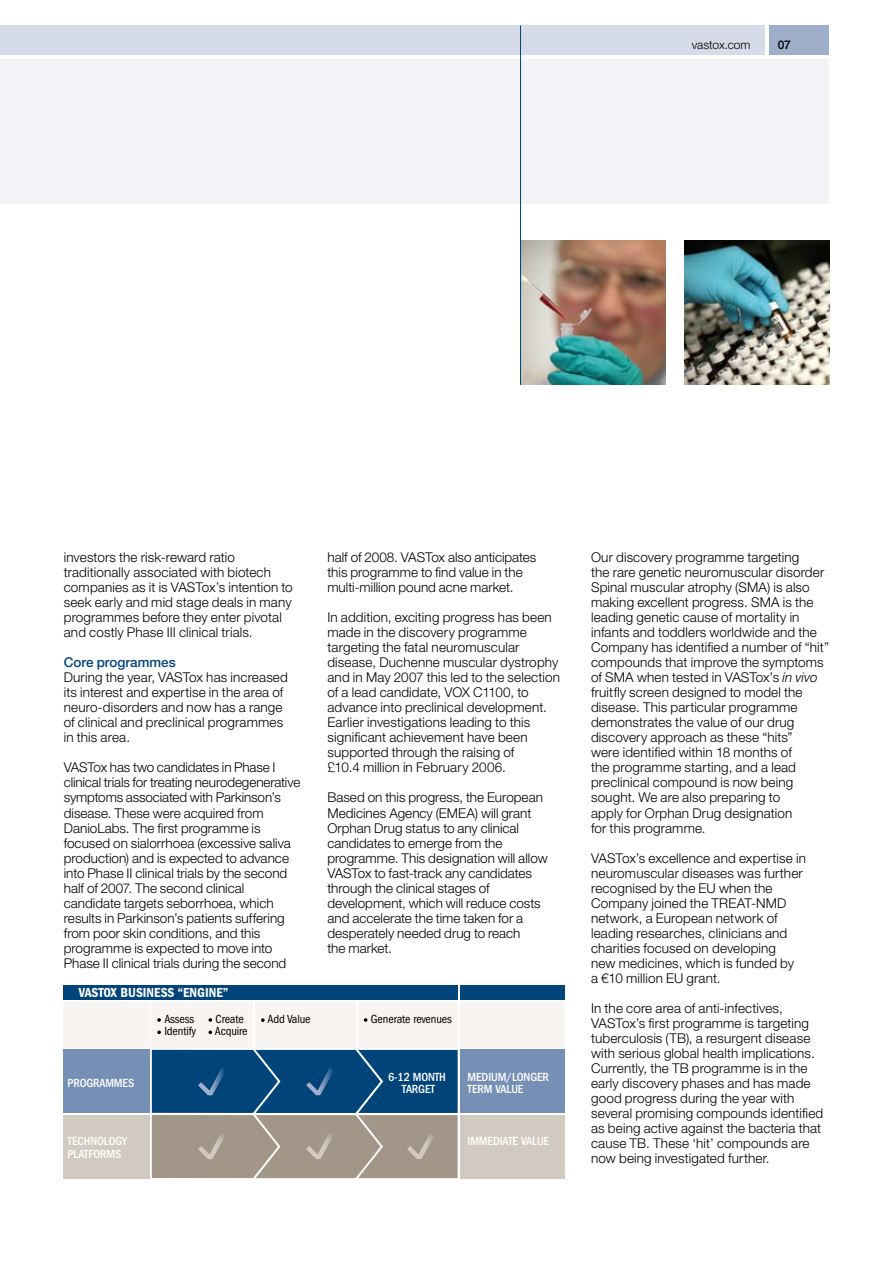
<style>
.page{position:relative;width:893px;height:1263px;background:#fff}
.page>*{position:absolute;margin:0;border:0;box-sizing:border-box;transform-origin:0 0}
.t1{font:300 13.5px/15px "Helvetica Neue LT Std";letter-spacing:.01em;color:#000}
.t2{font:13.5px "ITC Franklin Gothic Std Dm Cd";color:#fff}
.t3{font:500 13.5px "Helvetica Neue LT Std";color:#00447a}
.t4{font:500 condensed 12.15px/12.1px "ITC Franklin Gothic Std";letter-spacing:-.01em;color:#fff}
.t5{font:condensed 12.15px/12.1px "ITC Franklin Gothic Std";letter-spacing:-.01em;color:#000}
.t6{font:300 12px "Helvetica Neue LT Std";letter-spacing:-.01em;color:#000}
.t7{font:500 12px "Helvetica Neue LT Std";color:#000}
.s1{font-style:italic}
</style>
<div class="page">
<div style="left:770px;top:26px;width:59px;height:29px;background:#9faeca"></div>
<div style="left:0;top:26px;width:765px;height:29px;background:#d5dbe8"></div>
<div style="left:0;top:60px;width:829px;height:144px;background:#f1f3f7"></div>
<div style="left:63px;top:1115px;width:87px;height:63px;background:#d1cac1"></div>
<div style="left:63px;top:1050px;width:87px;height:63px;background:#768fb5"></div>
<div style="left:152px;top:1002px;width:101px;height:45px;background:#f7f4f2"></div>
<div style="left:63px;top:1002px;width:87px;height:45px;background:#f7f4f2"></div>
<div style="left:63px;top:985px;width:395px;height:15px;background:#00447a"></div>
<div style="left:460px;top:1050px;width:105px;height:63px;background:#768fb5"></div>
<div style="left:460px;top:1115px;width:105px;height:63px;background:#d1cac1"></div>
<div style="left:460px;top:1002px;width:105px;height:45px;background:#f7f4f2"></div>
<div style="left:460px;top:985px;width:105px;height:15px;background:#00447a"></div>
<svg style="left:157px;top:1030px;width:4px;height:4px"></svg>
<svg style="left:157px;top:1018px;width:4px;height:4px"></svg>
<div style="left:255px;top:1002px;width:101px;height:45px;background:#f7f4f2"></div>
<div style="left:358px;top:1002px;width:100px;height:45px;background:#f7f4f2"></div>
<svg style="left:261px;top:1018px;width:4px;height:4px"></svg>
<svg style="left:364px;top:1018px;width:3px;height:4px"></svg>
<svg style="left:152px;top:1050px;width:306px;height:128px"></svg>
<svg style="left:209px;top:1030px;width:3px;height:4px"></svg>
<svg style="left:209px;top:1018px;width:3px;height:4px"></svg>
<img style="left:521px;top:240px;width:144px;height:145px">
<img style="left:685px;top:240px;width:144px;height:145px">
<hr style="left:520px;top:26px;width:1px;height:359px;background:#00447a">
<p class="t6" style="left:692px;top:37px;width:60px">vastox.com</p>
<p class="t7" style="left:778px;top:38px;width:15px">07</p>
<p class="t1" style="left:64px;top:550px;width:230px">investors the risk-reward ratio traditionally associated with biotech companies as it is VASTox’s intention to seek early and mid stage deals in many programmes before they enter pivotal and costly Phase III clinical trials.</p>
<p class="t3" style="left:64px;top:655px;width:113px">Core programmes</p>
<p class="t1" style="left:64px;top:670px;width:226px">During the year, VASTox has increased its interest and expertise in the area of neuro-disorders and now has a range of clinical and preclinical programmes in this area.</p>
<p class="t1" style="left:64px;top:760px;width:238px">VASTox has two candidates in Phase I clinical trials for treating neurodegenerative symptoms associated with Parkinson’s disease. These were acquired from DanioLabs. The first programme is focused on sialorrhoea (excessive saliva production) and is expected to advance into Phase II clinical trials by the second half of 2007. The second clinical candidate targets seborrhoea, which results in Parkinson’s patients suffering from poor skin conditions, and this programme is expected to move into Phase II clinical trials during the second</p>
<p class="t1" style="left:327px;top:550px;width:211px">half of 2008. VASTox also anticipates this programme to find value in the multi-million pound acne market.</p>
<p class="t1" style="left:327px;top:610px;width:234px">In addition, exciting progress has been made in the discovery programme targeting the fatal neuromuscular disease, Duchenne muscular dystrophy and in May 2007 this led to the selection of a lead candidate, VOX C1100, to advance into preclinical development.<br>Earlier investigations leading to this significant achievement have been supported through the raising of<br>£10.4 million in February 2006.</p>
<p class="t1" style="left:327px;top:790px;width:222px">Based on this progress, the European<br>Medicines Agency (EMEA) will grant<br>Orphan Drug status to any clinical candidates to emerge from the programme. This designation will allow<br>VASTox to fast-track any candidates through the clinical stages of development, which will reduce costs and accelerate the time taken for a desperately needed drug to reach<br>the market.</p>
<p class="t2" style="left:79px;top:985px;width:151px">VASTOX BUSINESS “ENGINE”</p>
<p class="t5" style="left:164px;top:1013px;width:33px">Assess<br>Identify</p>
<p class="t5" style="left:267px;top:1013px;width:45px">Add Value</p>
<p class="t5" style="left:371px;top:1013px;width:83px">Generate revenues</p>
<p class="t4" style="left:388px;top:1071px;width:59px;text-align:center">6-12 MONTH<br>TARGET</p>
<p class="t5" style="left:215px;top:1013px;width:34px">Create<br>Acquire</p>
<p class="t4" style="left:68px;top:1077px;width:68px">PROGRAMMES</p>
<p class="t4" style="left:468px;top:1071px;width:83px">MEDIUM/LONGER<br>TERM VALUE</p>
<p class="t4" style="left:68px;top:1135px;width:61px">TECHNOLOGY<br>PLATFORMS</p>
<p class="t4" style="left:468px;top:1135px;width:83px">IMMEDIATE VALUE</p>
<p class="t1" style="left:591px;top:550px;width:240px">Our discovery programme targeting<br>the rare genetic neuromuscular disorder Spinal muscular atrophy (SMA) is also making excellent progress. SMA is the leading genetic cause of mortality in infants and toddlers worldwide and the Company has identified a number of “hit” compounds that improve the symptoms of SMA when tested in VASTox’s <span class="s1">in vivo </span>fruitfly screen designed to model the disease. This particular programme demonstrates the value of our drug discovery approach as these “hits”<br>were identified within 18 months of<br>the programme starting, and a lead preclinical compound is now being sought. We are also preparing to<br>apply for Orphan Drug designation<br>for this programme.</p>
<p class="t1" style="left:591px;top:850px;width:216px">VASTox’s excellence and expertise in neuromuscular diseases was further recognised by the EU when the<br>Company joined the TREAT-NMD network, a European network of leading researches, clinicians and charities focused on developing<br>new medicines, which is funded by<br>a €10 million EU grant.</p>
<p class="t1" style="left:591px;top:1000px;width:234px">In the core area of anti-infectives, VASTox’s first programme is targeting tuberculosis (TB), a resurgent disease with serious global health implications.<br>Currently, the TB programme is in the early discovery phases and has made good progress during the year with several promising compounds identified as being active against the bacteria that cause TB. These ‘hit’ compounds are now being investigated further.</p>
</div>
